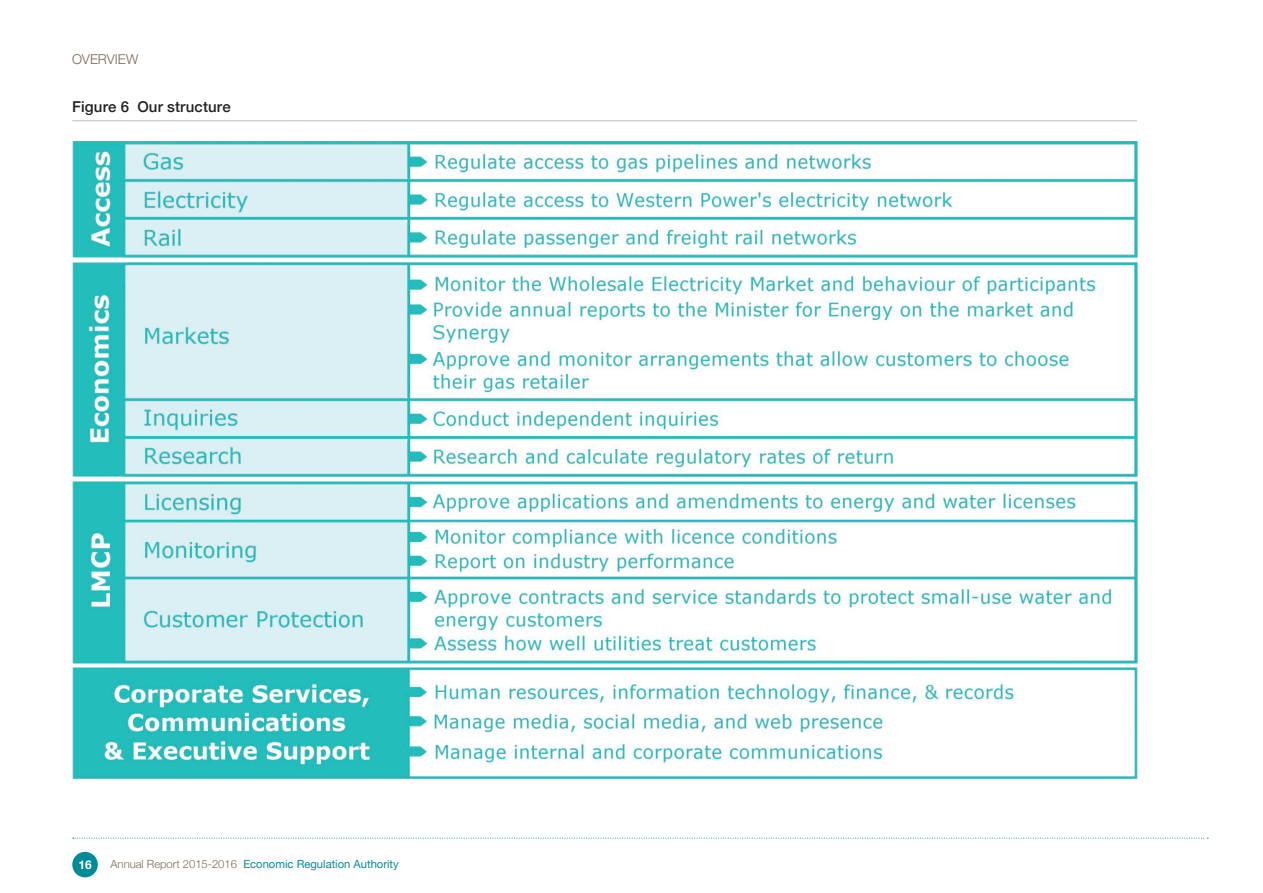
<style>
.page{position:relative;width:1263px;height:893px;background:#fff}
.page>*{position:absolute;margin:0;border:0;box-sizing:border-box;transform-origin:0 0}
.t1{font:500 15px "Helvetica Neue";letter-spacing:.01em;color:#231f20}
.t2{font:300 13.5px "Helvetica Neue";letter-spacing:-.005em;color:#7c6954}
.t3{font:700 12px "Helvetica Neue";color:#fff}
.t4{font:11.25px "Helvetica Neue";color:#008b98}
.s1{font-weight:300;color:#7c6954}
</style>
<div class="page">
<div style="left:72px;top:852px;width:26px;height:25px;background:#008b98;border-radius:50%"></div>
<svg style="left:73px;top:838px;width:1135px;height:1px"></svg>
<hr style="left:72px;top:121px;width:1065px;height:1px;background:#bcbdc0">
<img style="left:73px;top:141px;width:1064px;height:639px">
<p class="t2" style="left:72px;top:48px;width:68px">OVERVIEW</p>
<h1 class="t1" style="left:72px;top:95px;width:160px">Figure 6 Our structure</h1>
<p class="t3" style="left:78px;top:855px;width:15px">16</p>
<p class="t4" style="left:111px;top:856px;width:290px"><span class="s1">Annual Report 2015-2016</span> Economic Regulation Authority</p>
</div>
